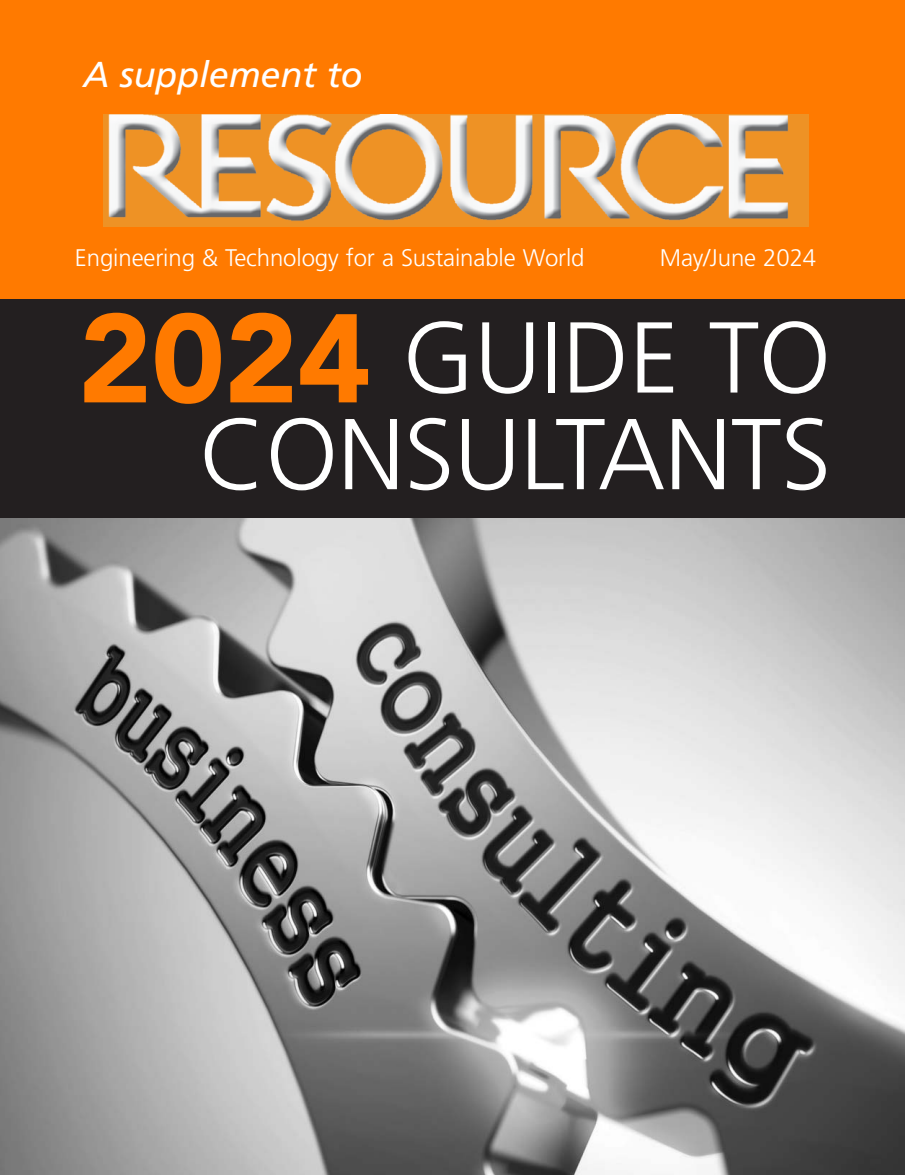
<style>
.page{position:relative;width:905px;height:1175px;background:#fff}
.page>*{position:absolute;margin:0;border:0;box-sizing:border-box;transform-origin:0 0}
.t1{font:900 124.5px "Avenir";color:#ff7a00}
.t2{font:300 100.5px/96.6px "Frutiger";letter-spacing:-.005em;color:#fff;text-align:right}
.t3{font:italic 36px "Frutiger";letter-spacing:-.005em;color:#fff}
.t4{font:300 24px "Frutiger";letter-spacing:-.005em;color:#fff}
</style>
<div class="page">
<img style="left:0;top:517px;width:904px;height:657px">
<div style="left:0;top:298px;width:904px;height:219px;background:#231f20"></div>
<div style="left:0;top:0;width:904px;height:298px;background:#ff7a00"></div>
<img style="left:103px;top:115px;width:705px;height:111px">
<h3 class="t3" style="left:83px;top:60px;width:281px">A supplement to</h3>
<p class="t4" style="left:75px;top:248px;width:511px">Engineering &amp; Technology for a Sustainable World</p>
<p class="t4" style="left:659px;top:248px;width:158px">May/June 2024</p>
<h1 class="t1" style="left:78px;top:308px;width:294px">2024</h1>
<h2 class="t2" style="left:199px;top:317px;width:633px">GUIDE TO<br>CONSULTANTS</h2>
</div>
